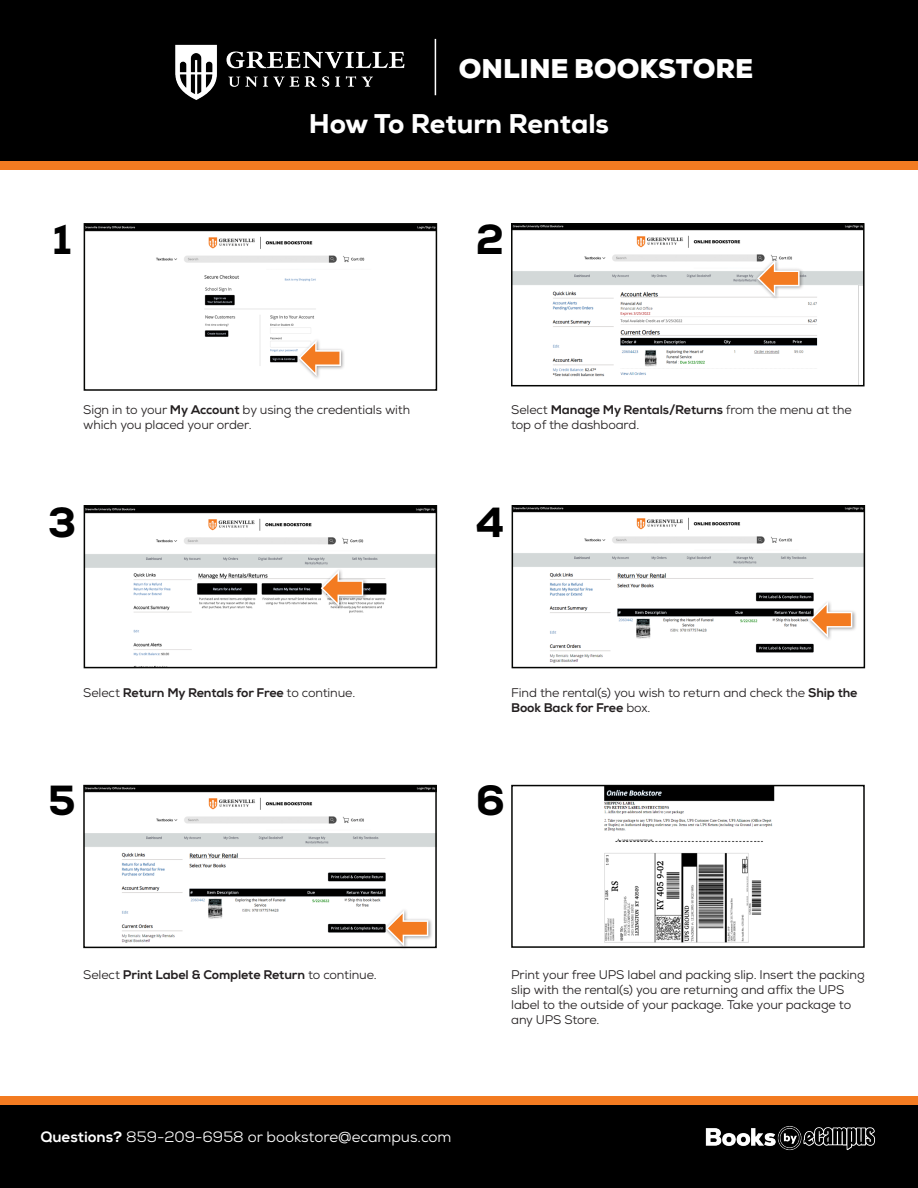
<style>
.page{position:relative;width:918px;height:1188px;background:#fff}
.page>*{position:absolute;margin:0;border:0;box-sizing:border-box;transform-origin:0 0}
.t1{font:800 42px "Nexa";color:#000}
.t2{font:800 27px "Nexa";color:#fff}
.t3{font:900 27px "Nexa";color:#fff}
.t4{font:15px "Nexa";color:#fff}
.t5{font:12.6px/15px "Nexa";letter-spacing:-.01em;color:#231f20}
.t6{font:800 12.6px "Nexa";letter-spacing:-.01em;color:#231f20}
.s1{font-weight:800}
.s2{font-weight:400}
</style>
<div class="page">
<div style="left:0;top:1105px;width:918px;height:83px;background:#000"></div>
<img style="left:705px;top:1126px;width:170px;height:25px">
<div style="left:0;top:1096px;width:918px;height:9px;background:#f37b21"></div>
<img style="left:87px;top:508px;width:347px;height:148px">
<div style="left:84px;top:505px;width:353px;height:163px;border:2px solid #040503"></div>
<img style="left:515px;top:508px;width:347px;height:155px">
<div style="left:512px;top:505px;width:353px;height:163px;border:2px solid #040503"></div>
<div style="left:0;top:0;width:918px;height:167px;background:#000"></div>
<div style="left:0;top:161px;width:918px;height:9px;background:#f37b21"></div>
<div style="left:132px;top:616px;width:43px;height:9px;background:#fff"></div>
<hr style="left:435px;top:39px;width:1px;height:56px;background:#fff">
<img style="left:175px;top:44px;width:230px;height:56px">
<img style="left:86px;top:788px;width:348px;height:155px">
<div style="left:83px;top:785px;width:354px;height:163px;border:2px solid #040503"></div>
<img style="left:87px;top:226px;width:347px;height:140px">
<img style="left:514px;top:226px;width:348px;height:157px">
<div style="left:511px;top:223px;width:354px;height:163px;border:2px solid #040503"></div>
<div style="left:754px;top:258px;width:50px;height:43px;background:#231f20;opacity:.45"></div>
<svg style="left:757px;top:260px;width:43px;height:37px"></svg>
<div style="left:318px;top:568px;width:50px;height:42px;background:#231f20;opacity:.45"></div>
<svg style="left:321px;top:570px;width:42px;height:36px"></svg>
<div style="left:807px;top:599px;width:50px;height:43px;background:#231f20;opacity:.45"></div>
<svg style="left:810px;top:601px;width:42px;height:37px"></svg>
<div style="left:383px;top:908px;width:50px;height:43px;background:#231f20;opacity:.45"></div>
<svg style="left:386px;top:910px;width:42px;height:37px"></svg>
<div style="left:296px;top:338px;width:49px;height:42px;background:#231f20;opacity:.45"></div>
<svg style="left:298px;top:340px;width:43px;height:36px"></svg>
<img style="left:604px;top:788px;width:171px;height:155px">
<div style="left:511px;top:785px;width:354px;height:163px;border:2px solid #040503"></div>
<div style="left:84px;top:223px;width:353px;height:168px;border:2px solid #040503"></div>
<p class="t3" style="left:459px;top:51px;width:296px">ONLINE BOOKSTORE</p>
<p class="t1" style="left:53px;top:213px;width:21px">1</p>
<p class="t2" style="left:309px;top:106px;width:302px">How To Return Rentals</p>
<p class="t1" style="left:476px;top:213px;width:30px">2</p>
<p class="t5" style="left:83px;top:403px;width:328px">Sign in to your <span class="s1">My Account</span> by using the credentials with which you placed your order.</p>
<p class="t5" style="left:511px;top:403px;width:342px">Select <span class="s1">Manage My Rentals/Returns</span> from the menu at the top of the dashboard.</p>
<p class="t1" style="left:48px;top:496px;width:30px">3</p>
<p class="t1" style="left:476px;top:496px;width:30px">4</p>
<p class="t6" style="left:83px;top:685px;width:274px"><span class="s2">Select</span> Return My Rentals for Free <span class="s2">to continue.</span></p>
<p class="t5" style="left:511px;top:685px;width:348px">Find the rental(s) you wish to return and check the <span class="s1">Ship the<br>Book Back for Free</span> box.</p>
<p class="t1" style="left:48px;top:773px;width:29px">5</p>
<p class="t1" style="left:476px;top:773px;width:31px">6</p>
<p class="t6" style="left:83px;top:966px;width:295px"><span class="s2">Select</span> Print Label &amp; Complete Return <span class="s2">to continue.</span></p>
<p class="t5" style="left:511px;top:967px;width:355px">Print your free UPS label and packing slip. Insert the packing slip with the rental(s) you are returning and affix the UPS label to the outside of your package. Take your package to any UPS Store.</p>
<p class="t4" style="left:40px;top:1128px;width:413px"><span class="s1">Questions?</span> 859-209-6958 or bookstore@ecampus.com</p>
</div>
